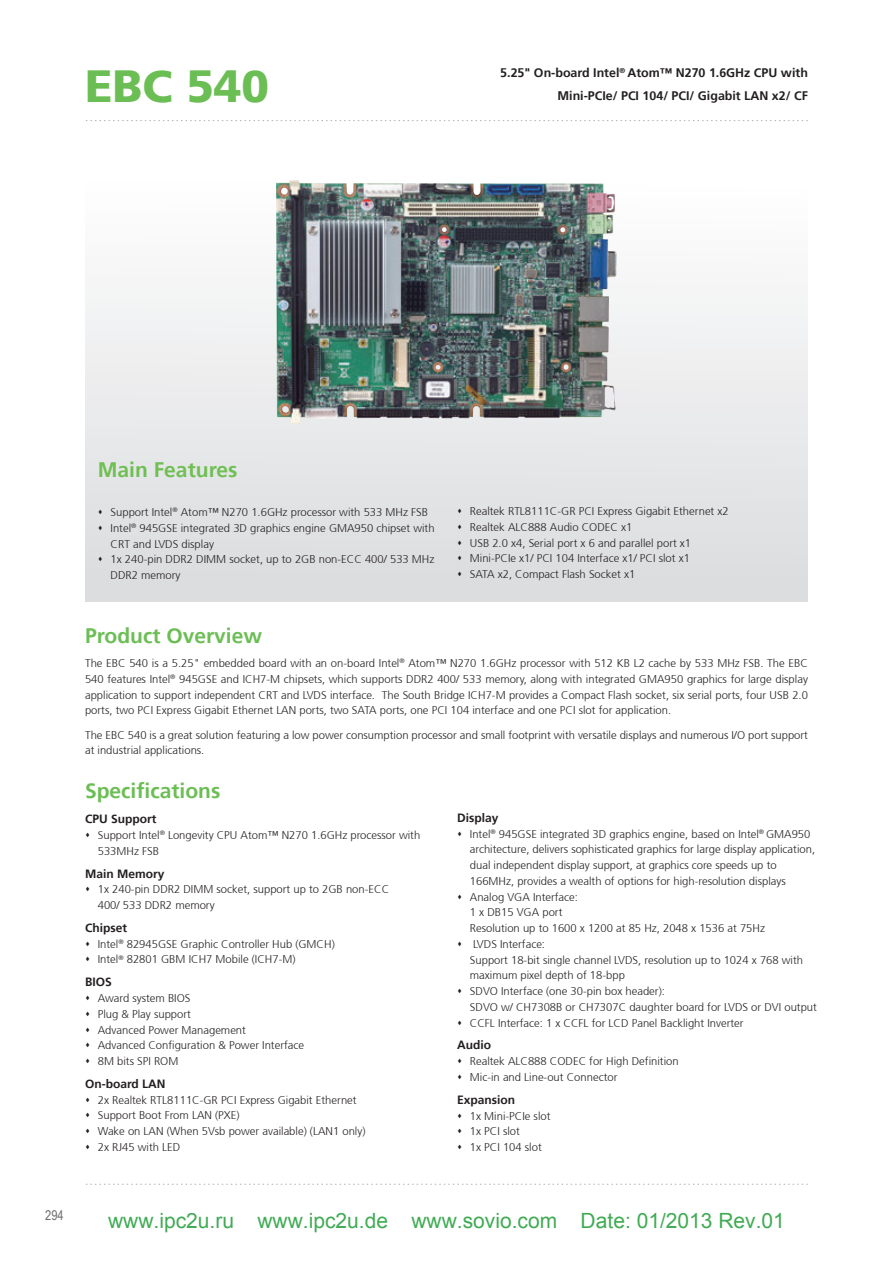
<style>
.page{position:relative;width:893px;height:1263px;background:#fff}
.page>*{position:absolute;margin:0;border:0;box-sizing:border-box;transform-origin:0 0}
.t1{font:900 45px "Frutiger 75";color:#6bbe54}
.t2{font:21px "Arial";color:#40ab54}
.t3{font:700 21px "Frutiger 65";color:#6bbe54}
.t4{font:700 21px "Frutiger 65";color:#6fbf53}
.t5{font:13.5px "Arial Narrow";color:#6c6d70}
.t6{font:700 12.45px/22.5px "Frutiger 65";color:#231f20;text-align:right}
.t7{font:700 12px "Frutiger 65";color:#231f20}
.t8{font:300 11.25px/15.8px "Frutiger 45";color:#231f20}
</style>
<div class="page">
<svg style="left:86px;top:120px;width:722px;height:1px"></svg>
<svg style="left:86px;top:1184px;width:722px;height:1px"></svg>
<div style="left:85px;top:135px;width:723px;height:466px;background:linear-gradient(to bottom,#fff,#dadcde)"></div>
<img style="left:276px;top:180px;width:341px;height:244px">
<svg style="left:99px;top:510px;width:3px;height:4px"></svg>
<svg style="left:99px;top:525px;width:3px;height:5px"></svg>
<svg style="left:99px;top:557px;width:3px;height:5px"></svg>
<svg style="left:458px;top:509px;width:3px;height:4px"></svg>
<svg style="left:458px;top:524px;width:3px;height:5px"></svg>
<svg style="left:458px;top:540px;width:3px;height:5px"></svg>
<svg style="left:458px;top:556px;width:3px;height:4px"></svg>
<svg style="left:458px;top:572px;width:3px;height:4px"></svg>
<h1 class="t1" style="left:85px;top:59px;width:185px">EBC 540</h1>
<p class="t6" style="left:500px;top:62px;width:309px">5.25" On-board Intel<sup>®</sup> Atom™ N270 1.6GHz CPU with<br>Mini-PCIe/ PCI 104/ PCI/ Gigabit LAN x2/ CF</p>
<h2 class="t4" style="left:98px;top:458px;width:141px">Main Features</h2>
<p class="t8" style="left:111px;top:504px;width:326px">Support Intel<sup>®</sup> Atom™ N270 1.6GHz processor with 533 MHz FSB Intel<sup>®</sup> 945GSE integrated 3D graphics engine GMA950 chipset with CRT and LVDS display<br>1x 240-pin DDR2 DIMM socket, up to 2GB non-ECC 400/ 533 MHz DDR2 memory</p>
<p class="t8" style="left:470px;top:503px;width:260px">Realtek RTL8111C-GR PCI Express Gigabit Ethernet x2<br>Realtek ALC888 Audio CODEC x1<br>USB 2.0 x4, Serial port x 6 and parallel port x1<br>Mini-PCIe x1/ PCI 104 Interface x1/ PCI slot x1<br>SATA x2, Compact Flash Socket x1</p>
<h2 class="t3" style="left:85px;top:623px;width:179px">Product Overview</h2>
<p class="t8" style="left:85px;top:656px;width:724px;text-align:justify">The EBC 540 is a 5.25" embedded board with an on-board Intel<sup>®</sup> Atom™ N270 1.6GHz processor with 512 KB L2 cache by 533 MHz FSB. The EBC 540 features Intel<sup>®</sup> 945GSE and ICH7-M chipsets, which supports DDR2 400/ 533 memory, along with integrated GMA950 graphics for large display application to support independent CRT and LVDS interface. The South Bridge ICH7-M provides a Compact Flash socket, six serial ports, four USB 2.0 ports, two PCI Express Gigabit Ethernet LAN ports, two SATA ports, one PCI 104 interface and one PCI slot for application.</p>
<p class="t8" style="left:85px;top:727px;width:724px">The EBC 540 is a great solution featuring a low power consumption processor and small footprint with versatile displays and numerous I/O port support at industrial applications.</p>
<h2 class="t3" style="left:85px;top:778px;width:137px">Specifications</h2>
<p class="t7" style="left:85px;top:812px;width:73px">CPU Support</p>
<p class="t8" style="left:98px;top:827px;width:324px">Support Intel<sup>®</sup> Longevity CPU Atom™ N270 1.6GHz processor with<br>533MHz FSB</p>
<p class="t7" style="left:85px;top:866px;width:81px">Main Memory</p>
<p class="t8" style="left:98px;top:882px;width:293px">1x 240-pin DDR2 DIMM socket, support up to 2GB non-ECC<br>400/ 533 DDR2 memory</p>
<p class="t7" style="left:85px;top:921px;width:43px">Chipset</p>
<p class="t8" style="left:98px;top:936px;width:238px">Intel<sup>®</sup> 82945GSE Graphic Controller Hub (GMCH)<br>Intel<sup>®</sup> 82801 GBM ICH7 Mobile (ICH7-M)</p>
<p class="t7" style="left:85px;top:975px;width:28px">BIOS</p>
<p class="t8" style="left:98px;top:990px;width:208px">Award system BIOS<br>Plug &amp; Play support<br>Advanced Power Management<br>Advanced Configuration &amp; Power Interface<br>8M bits SPI ROM</p>
<p class="t7" style="left:85px;top:1077px;width:82px">On-board LAN</p>
<p class="t8" style="left:98px;top:1092px;width:269px">2x Realtek RTL8111C-GR PCI Express Gigabit Ethernet Support Boot From LAN (PXE)<br>Wake on LAN (When 5Vsb power available) (LAN1 only)<br>2x RJ45 with LED</p>
<p class="t7" style="left:457px;top:811px;width:43px">Display</p>
<p class="t8" style="left:470px;top:826px;width:349px">Intel<sup>®</sup> 945GSE integrated 3D graphics engine, based on Intel<sup>®</sup> GMA950 architecture, delivers sophisticated graphics for large display application, dual independent display support, at graphics core speeds up to 166MHz, provides a wealth of options for high-resolution displays Analog VGA Interface:<br>1 x DB15 VGA port<br>Resolution up to 1600 x 1200 at 85 Hz, 2048 x 1536 at 75Hz<br>LVDS Interface:<br>Support 18-bit single channel LVDS, resolution up to 1024 x 768 with maximum pixel depth of 18-bpp<br>SDVO Interface (one 30-pin box header):<br>SDVO w/ CH7308B or CH7307C daughter board for LVDS or DVI output CCFL Interface: 1 x CCFL for LCD Panel Backlight Inverter</p>
<p class="t7" style="left:457px;top:1038px;width:35px">Audio</p>
<p class="t8" style="left:470px;top:1054px;width:210px">Realtek ALC888 CODEC for High Definition<br>Mic-in and Line-out Connector</p>
<p class="t7" style="left:457px;top:1093px;width:60px">Expansion</p>
<p class="t8" style="left:470px;top:1108px;width:82px">1x Mini-PCIe slot<br>1x PCI slot<br>1x PCI 104 slot</p>
<p class="t5" style="left:45px;top:1205px;width:20px">294</p>
<h2 class="t2" style="left:108px;top:1206px;width:678px">www.ipc2u.ru www.ipc2u.de www.sovio.com Date: 01/2013 Rev.01</h2>
</div>
